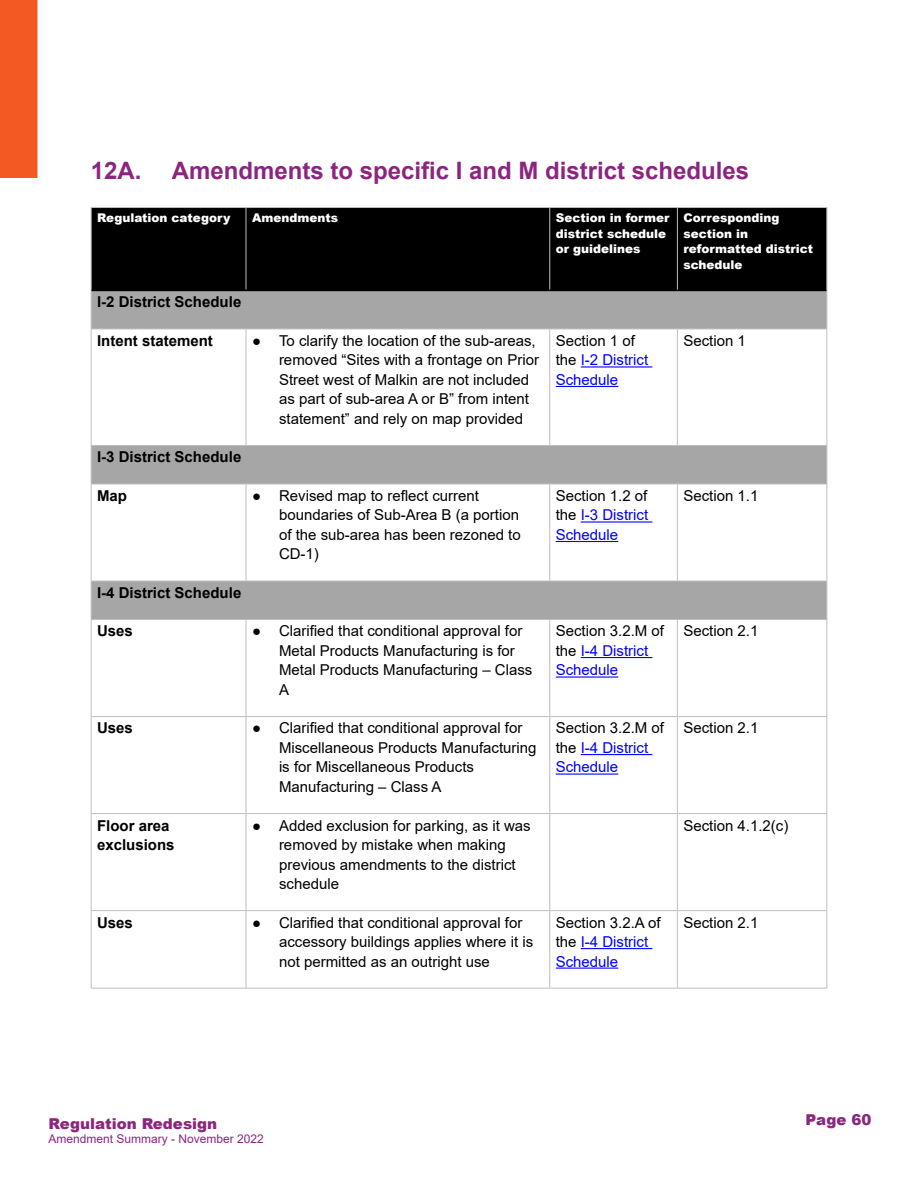
<style>
.page{position:relative;width:918px;height:1188px;background:#fff}
.page>*{position:absolute;margin:0;border:0;box-sizing:border-box;transform-origin:0 0}
.Headings{font:700 24px "Arial";color:#8c2580}
.t1{font:15px/19.5px "Arial";color:#000}
.t2{font:15px/19.5px "Arial";color:#00f}
.Subheading_1{font:700 15px "Arial";color:#000}
.Normal_Bold{font:700 15px/19.5px "Arial";color:#000}
.t3{font:900 15px "Arial";color:#8c2580}
.t4{font:900 12px/15.6px "Arial";color:#fff}
.t5{font:12px "Arial";color:#8c2580}
.s1{color:#000}
</style>
<div class="page">
<div style="left:0;top:0;width:38px;height:178px;background:#f35923"></div>
<div style="left:92px;top:208px;width:734px;height:82px;background:#000"></div>
<svg style="left:92px;top:291px;width:734px;height:328px"></svg>
<hr style="left:91px;top:207px;width:155px;height:1px;background:#bfbfbf">
<hr style="left:91px;top:208px;width:1px;height:82px;background:#bfbfbf">
<hr style="left:246px;top:207px;width:304px;height:1px;background:#bfbfbf">
<hr style="left:246px;top:208px;width:1px;height:82px;background:#bfbfbf">
<hr style="left:550px;top:207px;width:127px;height:1px;background:#bfbfbf">
<hr style="left:549px;top:208px;width:1px;height:82px;background:#bfbfbf">
<hr style="left:677px;top:207px;width:150px;height:1px;background:#bfbfbf">
<hr style="left:677px;top:208px;width:1px;height:82px;background:#bfbfbf">
<hr style="left:826px;top:208px;width:1px;height:82px;background:#bfbfbf">
<hr style="left:91px;top:290px;width:1px;height:39px;background:#bfbfbf">
<hr style="left:826px;top:290px;width:1px;height:39px;background:#bfbfbf">
<hr style="left:91px;top:329px;width:155px;height:1px;background:#bfbfbf">
<hr style="left:91px;top:329px;width:1px;height:116px;background:#bfbfbf">
<hr style="left:246px;top:329px;width:304px;height:1px;background:#bfbfbf">
<hr style="left:246px;top:329px;width:1px;height:116px;background:#bfbfbf">
<hr style="left:550px;top:329px;width:127px;height:1px;background:#bfbfbf">
<hr style="left:549px;top:329px;width:1px;height:116px;background:#bfbfbf">
<hr style="left:677px;top:329px;width:150px;height:1px;background:#bfbfbf">
<hr style="left:677px;top:329px;width:1px;height:116px;background:#bfbfbf">
<hr style="left:826px;top:329px;width:1px;height:116px;background:#bfbfbf">
<hr style="left:91px;top:445px;width:155px;height:1px;background:#bfbfbf">
<hr style="left:91px;top:446px;width:1px;height:38px;background:#bfbfbf">
<hr style="left:246px;top:445px;width:304px;height:1px;background:#bfbfbf">
<hr style="left:550px;top:445px;width:127px;height:1px;background:#bfbfbf">
<hr style="left:677px;top:445px;width:150px;height:1px;background:#bfbfbf">
<hr style="left:826px;top:446px;width:1px;height:38px;background:#bfbfbf">
<hr style="left:91px;top:484px;width:155px;height:1px;background:#bfbfbf">
<hr style="left:91px;top:484px;width:1px;height:97px;background:#bfbfbf">
<hr style="left:246px;top:484px;width:304px;height:1px;background:#bfbfbf">
<hr style="left:246px;top:484px;width:1px;height:97px;background:#bfbfbf">
<hr style="left:550px;top:484px;width:127px;height:1px;background:#bfbfbf">
<hr style="left:549px;top:484px;width:1px;height:97px;background:#bfbfbf">
<hr style="left:677px;top:484px;width:150px;height:1px;background:#bfbfbf">
<hr style="left:677px;top:484px;width:1px;height:97px;background:#bfbfbf">
<hr style="left:826px;top:484px;width:1px;height:97px;background:#bfbfbf">
<hr style="left:91px;top:581px;width:155px;height:1px;background:#bfbfbf">
<hr style="left:91px;top:581px;width:1px;height:38px;background:#bfbfbf">
<hr style="left:246px;top:581px;width:304px;height:1px;background:#bfbfbf">
<hr style="left:550px;top:581px;width:127px;height:1px;background:#bfbfbf">
<hr style="left:677px;top:581px;width:150px;height:1px;background:#bfbfbf">
<hr style="left:826px;top:581px;width:1px;height:38px;background:#bfbfbf">
<hr style="left:91px;top:619px;width:155px;height:1px;background:#bfbfbf">
<hr style="left:91px;top:620px;width:1px;height:96px;background:#bfbfbf">
<hr style="left:246px;top:619px;width:304px;height:1px;background:#bfbfbf">
<hr style="left:246px;top:620px;width:1px;height:96px;background:#bfbfbf">
<hr style="left:550px;top:619px;width:127px;height:1px;background:#bfbfbf">
<hr style="left:549px;top:620px;width:1px;height:96px;background:#bfbfbf">
<hr style="left:677px;top:619px;width:150px;height:1px;background:#bfbfbf">
<hr style="left:677px;top:620px;width:1px;height:96px;background:#bfbfbf">
<hr style="left:826px;top:620px;width:1px;height:96px;background:#bfbfbf">
<hr style="left:91px;top:716px;width:155px;height:1px;background:#bfbfbf">
<hr style="left:91px;top:717px;width:1px;height:96px;background:#bfbfbf">
<hr style="left:246px;top:716px;width:304px;height:1px;background:#bfbfbf">
<hr style="left:246px;top:717px;width:1px;height:96px;background:#bfbfbf">
<hr style="left:550px;top:716px;width:127px;height:1px;background:#bfbfbf">
<hr style="left:549px;top:717px;width:1px;height:96px;background:#bfbfbf">
<hr style="left:677px;top:716px;width:150px;height:1px;background:#bfbfbf">
<hr style="left:677px;top:717px;width:1px;height:96px;background:#bfbfbf">
<hr style="left:826px;top:717px;width:1px;height:96px;background:#bfbfbf">
<hr style="left:91px;top:813px;width:155px;height:1px;background:#bfbfbf">
<hr style="left:91px;top:814px;width:1px;height:96px;background:#bfbfbf">
<hr style="left:246px;top:813px;width:304px;height:1px;background:#bfbfbf">
<hr style="left:246px;top:814px;width:1px;height:96px;background:#bfbfbf">
<hr style="left:550px;top:813px;width:127px;height:1px;background:#bfbfbf">
<hr style="left:549px;top:814px;width:1px;height:96px;background:#bfbfbf">
<hr style="left:677px;top:813px;width:150px;height:1px;background:#bfbfbf">
<hr style="left:677px;top:814px;width:1px;height:96px;background:#bfbfbf">
<hr style="left:826px;top:814px;width:1px;height:96px;background:#bfbfbf">
<hr style="left:91px;top:910px;width:155px;height:1px;background:#bfbfbf">
<hr style="left:91px;top:911px;width:1px;height:77px;background:#bfbfbf">
<hr style="left:246px;top:910px;width:304px;height:1px;background:#bfbfbf">
<hr style="left:246px;top:911px;width:1px;height:77px;background:#bfbfbf">
<hr style="left:550px;top:910px;width:127px;height:1px;background:#bfbfbf">
<hr style="left:549px;top:911px;width:1px;height:77px;background:#bfbfbf">
<hr style="left:677px;top:910px;width:150px;height:1px;background:#bfbfbf">
<hr style="left:677px;top:911px;width:1px;height:77px;background:#bfbfbf">
<hr style="left:826px;top:911px;width:1px;height:77px;background:#bfbfbf">
<hr style="left:91px;top:988px;width:155px;height:1px;background:#bfbfbf">
<hr style="left:246px;top:988px;width:304px;height:1px;background:#bfbfbf">
<hr style="left:550px;top:988px;width:127px;height:1px;background:#bfbfbf">
<hr style="left:677px;top:988px;width:150px;height:1px;background:#bfbfbf">
<hr style="left:92px;top:290px;width:154px;height:1px;background:#000">
<hr style="left:246px;top:290px;width:304px;height:1px;background:#000">
<hr style="left:550px;top:290px;width:127px;height:1px;background:#000">
<hr style="left:677px;top:290px;width:149px;height:1px;background:#000">
<hr style="left:581px;top:366px;width:71px;height:2px;background:#00f">
<hr style="left:556px;top:386px;width:62px;height:1px;background:#00f">
<hr style="left:581px;top:521px;width:71px;height:2px;background:#00f">
<hr style="left:556px;top:541px;width:62px;height:1px;background:#00f">
<hr style="left:581px;top:657px;width:71px;height:1px;background:#00f">
<hr style="left:556px;top:677px;width:62px;height:1px;background:#00f">
<hr style="left:581px;top:754px;width:71px;height:1px;background:#00f">
<hr style="left:556px;top:774px;width:62px;height:1px;background:#00f">
<hr style="left:581px;top:948px;width:71px;height:1px;background:#00f">
<hr style="left:556px;top:968px;width:62px;height:1px;background:#00f">
<p class="Headings" style="left:91px;top:154px;width:52px">12A.</p>
<p class="Headings" style="left:172px;top:154px;width:579px">Amendments to specific I and M district schedules</p>
<p class="t4" style="left:97px;top:210px;width:135px">Regulation category</p>
<p class="t4" style="left:252px;top:210px;width:88px">Amendments</p>
<p class="t4" style="left:556px;top:210px;width:115px">Section in former district schedule or guidelines</p>
<p class="t4" style="left:683px;top:210px;width:131px">Corresponding section in reformatted district schedule</p>
<p class="Subheading_1" style="left:97px;top:292px;width:146px">I-2 District Schedule</p>
<p class="Normal_Bold" style="left:97px;top:331px;width:117px">Intent statement</p>
<p class="t1" style="left:279px;top:331px;width:262px;text-indent:-27px">● To clarify the location of the sub-areas, removed “Sites with a frontage on Prior Street west of Malkin are not included as part of sub-area A or B” from intent statement” and rely on map provided</p>
<p class="t2" style="left:556px;top:331px;width:94px"><span class="s1">Section 1 of the</span> I-2 District<br>Schedule</p>
<p class="t1" style="left:683px;top:331px;width:64px">Section 1</p>
<p class="Subheading_1" style="left:97px;top:447px;width:146px">I-3 District Schedule</p>
<p class="Normal_Bold" style="left:97px;top:486px;width:31px">Map</p>
<p class="t1" style="left:279px;top:486px;width:243px;text-indent:-27px">● Revised map to reflect current boundaries of Sub-Area B (a portion of the sub-area has been rezoned to<br>CD-1)</p>
<p class="t2" style="left:556px;top:486px;width:94px;text-align:justify"><span class="s1">Section 1.2 of the</span> I-3 District Schedule</p>
<p class="t1" style="left:683px;top:486px;width:77px">Section 1. 1</p>
<p class="Subheading_1" style="left:97px;top:582px;width:146px">I-4 District Schedule</p>
<p class="Normal_Bold" style="left:97px;top:622px;width:37px">Uses</p>
<p class="t1" style="left:279px;top:621px;width:255px;text-indent:-27px">● Clarified that conditional approval for<br>Metal Products Manufacturing is for<br>Metal Products Manufacturing – Class<br>A</p>
<p class="t2" style="left:556px;top:621px;width:110px"><span class="s1">Section 3.2. M of the</span> I-4 District<br>Schedule</p>
<p class="t1" style="left:683px;top:621px;width:77px">Section 2. 1</p>
<p class="Normal_Bold" style="left:97px;top:719px;width:37px">Uses</p>
<p class="t1" style="left:279px;top:718px;width:259px;text-indent:-27px">● Clarified that conditional approval for Miscellaneous Products Manufacturing is for Miscellaneous Products Manufacturing – Class A</p>
<p class="t2" style="left:556px;top:718px;width:110px"><span class="s1">Section 3.2. M of the</span> I-4 District<br>Schedule</p>
<p class="t1" style="left:683px;top:718px;width:77px">Section 2. 1</p>
<p class="Normal_Bold" style="left:97px;top:816px;width:79px">Floor area exclusions</p>
<p class="t1" style="left:279px;top:815px;width:253px;text-indent:-27px">● Added exclusion for parking, as it was removed by mistake when making previous amendments to the district schedule</p>
<p class="t1" style="left:683px;top:815px;width:107px">Section 4. 1.2(c)</p>
<p class="Normal_Bold" style="left:97px;top:913px;width:37px">Uses</p>
<p class="t1" style="left:279px;top:912px;width:256px;text-indent:-27px">● Clarified that conditional approval for accessory buildings applies where it is not permitted as an outright use</p>
<p class="t2" style="left:556px;top:912px;width:107px"><span class="s1">Section 3.2.A of the</span> I-4 District<br>Schedule</p>
<p class="t1" style="left:683px;top:912px;width:77px">Section 2. 1</p>
<p class="t3" style="left:49px;top:1112px;width:170px">Regulation Redesign</p>
<p class="t5" style="left:49px;top:1131px;width:217px">Amendment Summary - November 2022</p>
<p class="t3" style="left:806px;top:1109px;width:67px">Page 60</p>
</div>
